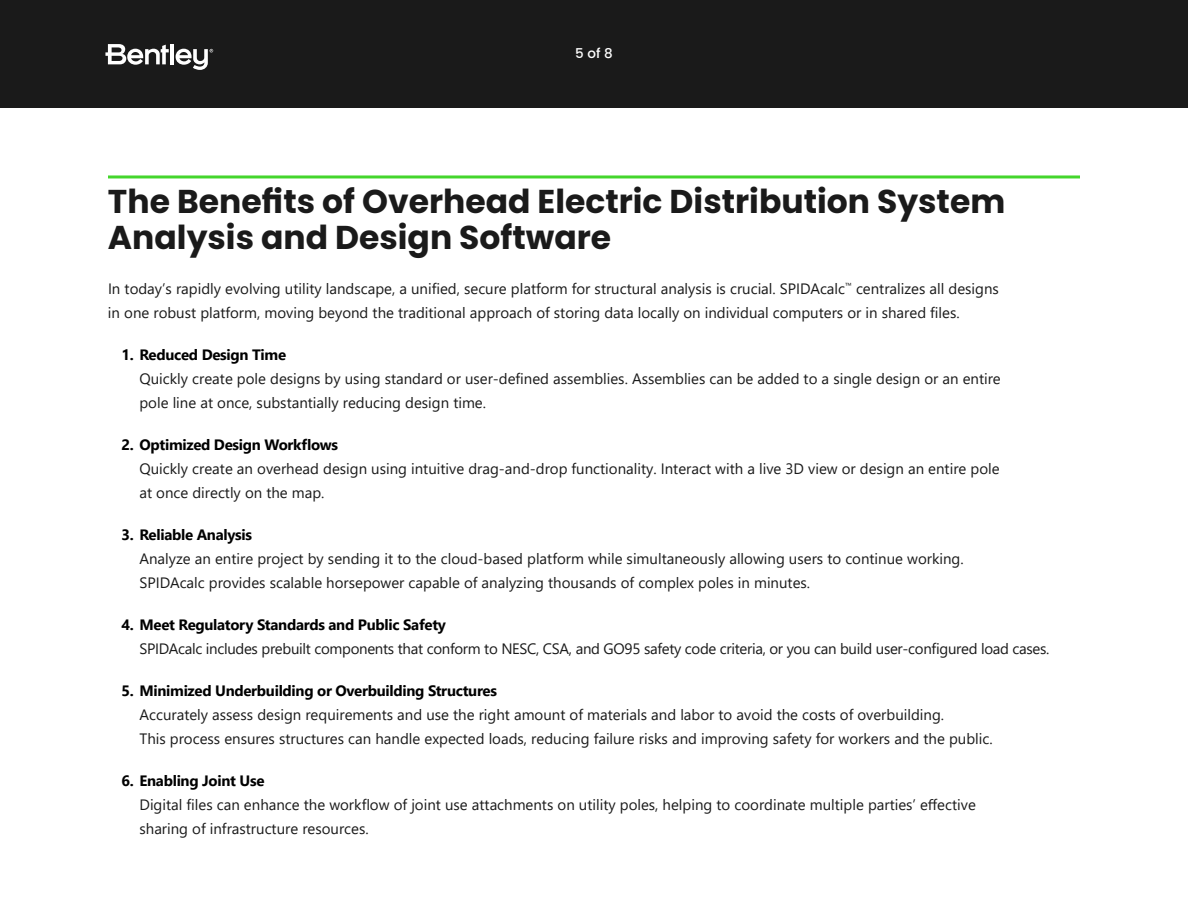
<style>
.page{position:relative;width:1188px;height:918px;background:#fff}
.page>*{position:absolute;margin:0;border:0;box-sizing:border-box;transform-origin:0 0}
.t1{font:700 33px/36px "Poppins";color:#1a1a1a}
.t2{font:15px/24px "Segoe UI";color:#1a1a1a}
.t3{font:700 15px "Segoe UI";letter-spacing:-.02em;color:#000}
.t4{font:15px "Segoe UI";letter-spacing:-.02em;color:#1a1a1a}
.t5{font:500 13.5px "Poppins";color:#fff}
</style>
<div class="page">
<div style="left:0;top:0;width:1188px;height:108px;background:#1a1a1a"></div>
<svg style="left:105px;top:44px;width:64px;height:21px"></svg>
<hr style="left:170px;top:44px;width:4px;height:20px;background:#fff">
<svg style="left:176px;top:49px;width:37px;height:21px"></svg>
<hr style="left:108px;top:175px;width:972px;height:3px;background:#44d62c">
<p class="t5" style="left:575px;top:46px;width:39px">5 of 8</p>
<h1 class="t1" style="left:108px;top:184px;width:899px">The Benefits of Overhead Electric Distribution System<br>Analysis and Design Software</h1>
<p class="t2" style="left:108px;top:275px;width:892px">In today’s rapidly evolving utility landscape, a unified, secure platform for structural analysis is crucial. SPIDAcalc<sup>™</sup> centralizes all designs in one robust platform, moving beyond the traditional approach of storing data locally on individual computers or in shared files.</p>
<p class="t3" style="left:121px;top:340px;width:166px">1. Reduced Design Time</p>
<p class="t2" style="left:139px;top:365px;width:863px">Quickly create pole designs by using standard or user-defined assemblies. Assemblies can be added to a single design or an entire pole line at once, substantially reducing design time.</p>
<p class="t3" style="left:121px;top:430px;width:218px">2. Optimized Design Workflows</p>
<p class="t2" style="left:139px;top:455px;width:862px">Quickly create an overhead design using intuitive drag-and-drop functionality. Interact with a live 3D view or design an entire pole at once directly on the map.</p>
<p class="t3" style="left:121px;top:520px;width:132px">3. Reliable Analysis</p>
<p class="t2" style="left:139px;top:545px;width:826px">Analyze an entire project by sending it to the cloud-based platform while simultaneously allowing users to continue working.<br>SPIDAcalc provides scalable horsepower capable of analyzing thousands of complex poles in minutes.</p>
<p class="t3" style="left:121px;top:610px;width:326px">4. Meet Regulatory Standards and Public Safety</p>
<p class="t4" style="left:139px;top:634px;width:911px">SPIDAcalc includes prebuilt components that conform to NESC, CSA, and GO95 safety code criteria, or you can build user-configured load cases.</p>
<p class="t3" style="left:121px;top:676px;width:377px">5. Minimized Underbuilding or Overbuilding Structures</p>
<p class="t2" style="left:139px;top:701px;width:855px">Accurately assess design requirements and use the right amount of materials and labor to avoid the costs of overbuilding.<br>This process ensures structures can handle expected loads, reducing failure risks and improving safety for workers and the public.</p>
<p class="t3" style="left:121px;top:766px;width:145px">6. Enabling Joint Use</p>
<p class="t2" style="left:139px;top:791px;width:838px">Digital files can enhance the workflow of joint use attachments on utility poles, helping to coordinate multiple parties’ effective sharing of infrastructure resources.</p>
</div>
